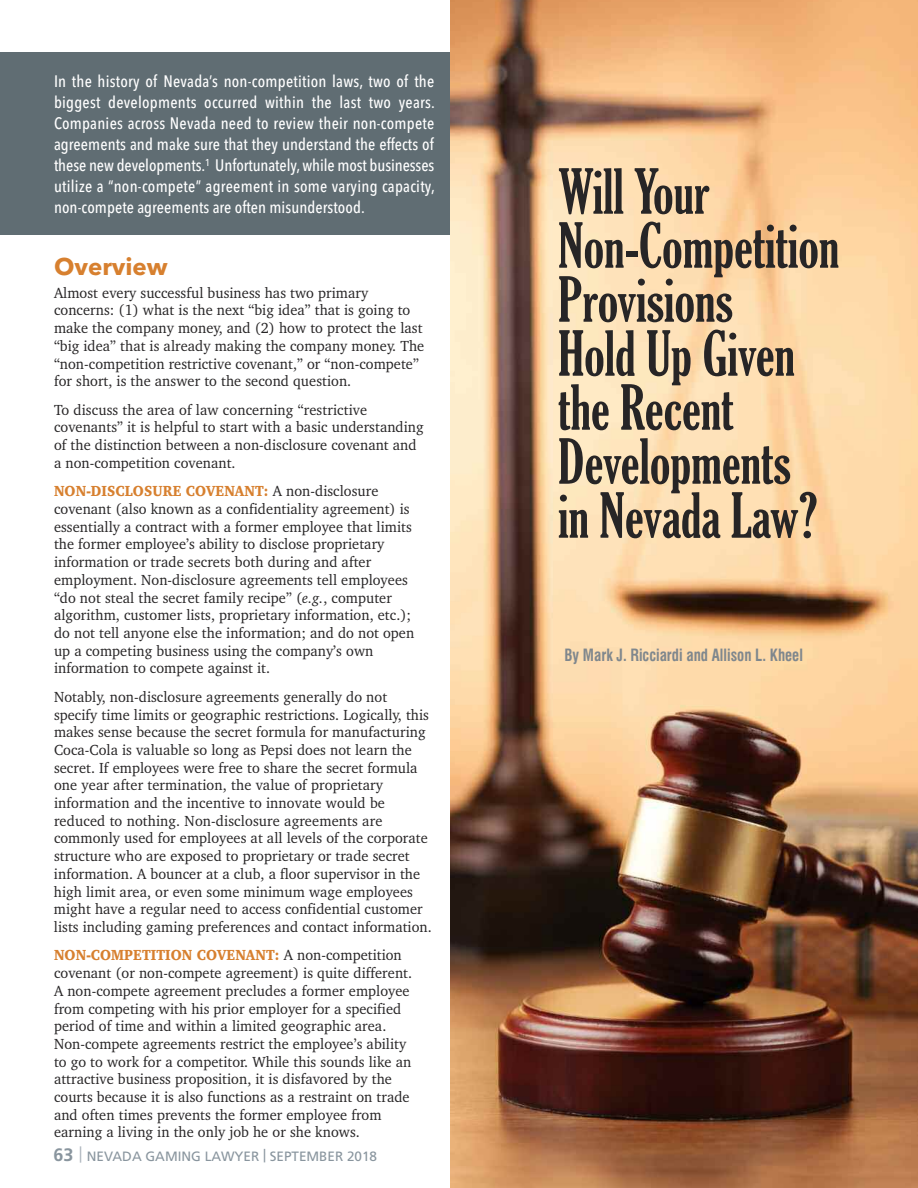
<style>
.page{position:relative;width:918px;height:1188px;background:#fff}
.page>*{position:absolute;margin:0;border:0;box-sizing:border-box;transform-origin:0 0}
.t1{font:extra-condensed 60px/54px "Gloucester";color:#272526}
.t2{font:700 24px "Avenir Next";color:#d7802f}
.t3{font:700 18px "Frutiger";color:#89959e}
.t4{font:500 16.5px/21px "Avenir Next Condensed";letter-spacing:.005em;color:#fff;text-align:justify}
.t5{font:700 condensed 16.5px "Swiss 721 BT";color:#7f878d;scale:.9 1}
.t6{font:15px/17.7px "Charter";letter-spacing:.005em;color:#272526;scale:.96 1}
.t7{font:13.5px "Frutiger";color:#89959e}
.s1{font-weight:900;color:#d7802f}
.s2{font-style:italic}
</style>
<div class="page">
<div style="left:0;top:52px;width:474px;height:183px;background:#606d73"></div>
<svg style="left:80px;top:1146px;width:1px;height:17px"></svg>
<img style="left:450px;top:0;width:468px;height:1188px">
<p class="t4" style="left:54px;top:71px;width:382px">In the history of Nevada’s non-competition laws, two of the biggest developments occurred within the last two years.<br>Companies across Nevada need to review their non-compete agreements and make sure that they understand the effects of these new developments.<sup>1</sup> Unfortunately,while most businesses utilize a “non-compete” agreement in some varying capacity, non-compete agreements are often misunderstood.</p>
<h2 class="t2" style="left:54px;top:245px;width:115px">Overview</h2>
<p class="t6" style="left:54px;top:284px;width:387px">Almost every successful business has two primary concerns: (1) what is the next “big idea” that is going to make the company money, and (2) how to protect the last “big idea” that is already making the company money. The “non-competition restrictive covenant,” or “non-compete” for short, is the answer to the second question.</p>
<p class="t6" style="left:54px;top:401px;width:387px">To discuss the area of law concerning “restrictive covenants” it is helpful to start with a basic understanding of the distinction between a non-disclosure covenant and a non-competition covenant.</p>
<p class="t6" style="left:54px;top:482px;width:377px"><span class="s1">NON-DISCLOSURE COVENANT:</span> A non-disclosure covenant (also known as a confidentiality agreement) is essentially a contract with a former employee that limits the former employee’s ability to disclose proprietary information or trade secrets both during and after employment. Non-disclosure agreements tell employees “do not steal the secret family recipe” (<span class="s2">e.g.</span>, computer algorithm, customer lists, proprietary information, etc.); do not tell anyone else the information; and do not open up a competing business using the company’s own information to compete against it.</p>
<p class="t6" style="left:54px;top:688px;width:395px">Notably, non-disclosure agreements generally do not specify time limits or geographic restrictions. Logically, this makes sense because the secret formula for manufacturing Coca-Cola is valuable so long as Pepsi does not learn the secret. If employees were free to share the secret formula one year after termination, the value of proprietary information and the incentive to innovate would be reduced to nothing. Non-disclosure agreements are commonly used for employees at all levels of the corporate structure who are exposed to proprietary or trade secret information. A bouncer at a club, a floor supervisor in the high limit area, or even some minimum wage employees might have a regular need to access confidential customer lists including gaming preferences and contact information.</p>
<p class="t6" style="left:54px;top:946px;width:375px"><span class="s1">NON-COMPETITION COVENANT:</span> A non-competition covenant (or non-compete agreement) is quite different.<br>A non-compete agreement precludes a former employee from competing with his prior employer for a specified period of time and within a limited geographic area.<br>Non-compete agreements restrict the employee’s ability to go to work for a competitor. While this sounds like an attractive business proposition, it is disfavored by the courts because it is also functions as a restraint on trade and often times prevents the former employee from earning a living in the only job he or she knows.</p>
<p class="t3" style="left:54px;top:1147px;width:22px">63</p>
<p class="t7" style="left:87px;top:1151px;width:292px">NEVADA GAMING LAWYER | SEPTEMBER 2018</p>
<h1 class="t1" style="left:558px;top:166px;width:283px">Will Your<br>Non-Competition<br>Provisions<br>Hold Up Given the Recent<br>Developments<br>in Nevada Law?</h1>
<p class="t5" style="left:565px;top:646px;width:266px">By Mark J. Ricciardi and Allison L. Kheel</p>
</div>
